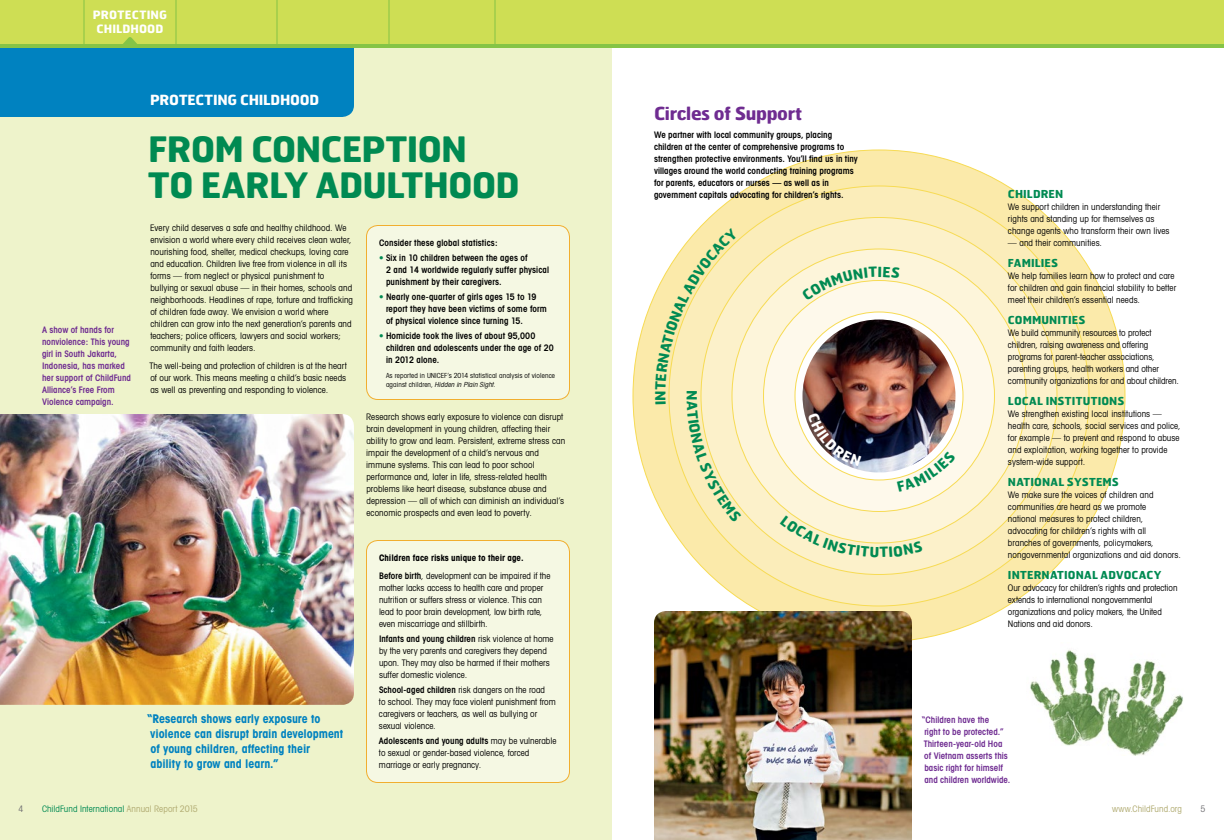
<style>
.page{position:relative;width:1224px;height:840px;background:#fff}
.page>*{position:absolute;margin:0;border:0;box-sizing:border-box;transform-origin:0 0}
.t1{font:700 35px/36px "Hermes FB";letter-spacing:-.03em;color:#008a52}
.t2{font:700 18px "Hermes FB";letter-spacing:-.02em;color:#6f2c91}
.t3{font:700 14px "Hermes FB";letter-spacing:-.02em;color:#fff}
.t4{font:700 14px "Hermes FB";color:#008a52}
.t5{font:700 condensed 12px/15px "Avant Garde";letter-spacing:-.005em;color:#0082c0}
.t6{font:700 11.5px/13.9px "Hermes FB";letter-spacing:.005em;color:#fff;text-align:center}
.t7{font:700 11px "Hermes FB";letter-spacing:.01em;color:#008a52}
.t8{font:condensed 9px/12px "Avant Garde";letter-spacing:.005em;color:#000}
.t9{font:600 condensed 9px/12px "Avant Garde";letter-spacing:.005em;color:#000}
.t10{font:600 condensed 9px/12px "Avant Garde";letter-spacing:.005em;color:#6f2c91}
.t11{font:700 condensed 9px/18px "Avant Garde";letter-spacing:.005em;color:#000}
.t12{font:condensed 9px "Avant Garde";letter-spacing:.005em;color:#008a52}
.t13{font:condensed 9px "Avant Garde";letter-spacing:.005em;color:#b0aa70}
.t14{font:condensed 9px "Avant Garde";color:#717073}
.t15{font:condensed 7px/9px "Avant Garde";letter-spacing:.015em;color:#000}
.s1{color:#008a52}
.s2{font-style:italic}
.s3{font-weight:600}
.s4{font-weight:400}
.s5{color:#b0aa70}
</style>
<div class="page">
<div style="left:633px;top:150px;width:492px;height:492px;background:#fbeaaa;border-radius:50%"></div>
<div style="left:0;top:39px;width:612px;height:801px;background:#eef3cb"></div>
<img style="left:1030px;top:650px;width:153px;height:106px">
<div style="left:669px;top:186px;width:420px;height:420px;background:#fbedba;border-radius:50%"></div>
<div style="left:701px;top:218px;width:356px;height:356px;background:#fcf1ca;border-radius:50%"></div>
<div style="left:732px;top:249px;width:294px;height:294px;background:#fdf5da;border-radius:50%"></div>
<div style="left:764px;top:280px;width:230px;height:232px;background:#fef9eb;border-radius:50%"></div>
<img style="left:0;top:414px;width:354px;height:291px">
<div style="left:795px;top:312px;width:168px;height:168px;background:#fff;border-radius:50%"></div>
<img style="left:802px;top:320px;width:154px;height:152px;border-radius:76px">
<div style="left:367px;top:226px;width:203px;height:174px;background:#f5f8e3;border-radius:12px"></div>
<div style="left:366px;top:225px;width:204px;height:175px;border:1px solid #f1ae2f;border-radius:12px"></div>
<div style="left:367px;top:540px;width:203px;height:242px;background:#f5f8e3;border-radius:12px"></div>
<div style="left:366px;top:540px;width:204px;height:243px;border:1px solid #f1ae2f;border-radius:12px"></div>
<img style="left:654px;top:611px;width:258px;height:229px">
<div style="left:612px;top:0;width:612px;height:44px;background:#cede54"></div>
<hr style="left:0;top:44px;width:1224px;height:4px;background:#85c446">
<div style="left:0;top:0;width:612px;height:44px;background:#cede54"></div>
<hr style="left:84px;top:0;width:1px;height:44px;background:#85c446">
<hr style="left:176px;top:0;width:1px;height:44px;background:#85c446">
<hr style="left:388px;top:0;width:2px;height:44px;background:#85c446">
<hr style="left:495px;top:0;width:1px;height:44px;background:#85c446">
<hr style="left:276px;top:0;width:2px;height:44px;background:#85c446">
<svg style="left:0;top:36px;width:354px;height:81px;background:#1a8eaf"></svg>
<svg style="left:655px;top:228px;width:83px;height:162px"></svg>
<svg style="left:687px;top:401px;width:55px;height:121px"></svg>
<svg style="left:780px;top:515px;width:143px;height:42px"></svg>
<svg style="left:802px;top:267px;width:98px;height:34px"></svg>
<svg style="left:897px;top:451px;width:59px;height:41px"></svg>
<svg style="left:808px;top:412px;width:53px;height:55px"></svg>
<p class="t6" style="left:93px;top:8px;width:76px">PROTECTING<br>CHILDHOOD</p>
<p class="t10" style="left:42px;top:324px;width:91px">A show of hands for nonviolence: This young girl in South Jakarta,<br>Indonesia, has marked her support of ChildFund<br>Alliance’s Free From<br>Violence campaign.</p>
<h3 class="t3" style="left:150px;top:91px;width:171px">PROTECTING CHILDHOOD</h3>
<h2 class="t2" style="left:654px;top:102px;width:150px">Circles of Support</h2>
<p class="t9" style="left:654px;top:129px;width:205px">We partner with local community groups, placing children at the center of comprehensive programs to strengthen protective environments. You’ll find us in tiny villages around the world conducting training programs for parents, educators or nurses — as well as in government capitals advocating for children’s rights.</p>
<h1 class="t1" style="left:148px;top:130px;width:373px">FROM CONCEPTION<br>TO EARLY ADULTHOOD</h1>
<p class="t8" style="left:150px;top:222px;width:204px">Every child deserves a safe and healthy childhood. We envision a world where every child receives clean water, nourishing food, shelter, medical checkups, loving care and education. Children live free from violence in all its forms — from neglect or physical punishment to bullying or sexual abuse — in their homes, schools and neighborhoods. Headlines of rape, torture and trafficking of children fade away. We envision a world where children can grow into the next generation’s parents and teachers; police officers, lawyers and social workers; community and faith leaders.</p>
<p class="t8" style="left:149px;top:360px;width:199px;text-align:justify">The well-being and protection of children is at the heart of our work. This means meeting a child’s basic needs as well as preventing and responding to violence.</p>
<p class="t8" style="left:366px;top:411px;width:201px">Research shows early exposure to violence can disrupt brain development in young children, affecting their ability to grow and learn. Persistent, extreme stress can impair the development of a child’s nervous and immune systems. This can lead to poor school performance and, later in life, stress-related health problems like heart disease, substance abuse and depression — all of which can diminish an individual’s economic prospects and even lead to poverty.</p>
<p class="t7" style="left:1008px;top:187px;width:57px">CHILDREN</p>
<p class="t8" style="left:1008px;top:201px;width:163px">We support children in understanding their rights and standing up for themselves as change agents who transform their own lives</p>
<p class="t8" style="left:1008px;top:237px;width:96px">— and their communities.</p>
<p class="t7" style="left:1008px;top:256px;width:52px">FAMILIES</p>
<p class="t8" style="left:1008px;top:270px;width:170px">We help families learn how to protect and care for children and gain financial stability to better meet their children’s essential needs.</p>
<p class="t7" style="left:1008px;top:313px;width:79px">COMMUNITIES</p>
<p class="t8" style="left:1008px;top:327px;width:172px">We build community resources to protect children, raising awareness and offering programs for parent-teacher associations, parenting groups, health workers and other community organizations for and about children.</p>
<p class="t7" style="left:1008px;top:394px;width:118px">LOCAL INSTITUTIONS</p>
<p class="t8" style="left:1008px;top:408px;width:174px">We strengthen existing local institutions — health care, schools, social services and police, for example — to prevent and respond to abuse and exploitation, working together to provide system-wide support.</p>
<p class="t7" style="left:1008px;top:475px;width:112px">NATIONAL SYSTEMS</p>
<p class="t8" style="left:1008px;top:489px;width:174px">We make sure the voices of children and communities are heard as we promote<br>national measures to protect children, advocating for children’s rights with all branches of governments, policymakers, nongovernmental organizations and aid donors.</p>
<p class="t7" style="left:1008px;top:568px;width:155px">INTERNATIONAL ADVOCACY</p>
<p class="t8" style="left:1008px;top:582px;width:171px">Our advocacy for children’s rights and protection extends to international nongovernmental organizations and policy makers, the United Nations and aid donors.</p>
<p class="t9" style="left:379px;top:237px;width:120px">Consider these global statistics:</p>
<p class="t9" style="left:386px;top:252px;width:165px;text-indent:-7px"><span class="s1">•</span> Six in 10 children between the ages of<br>2 and 14 worldwide regularly suffer physical punishment by their caregivers.</p>
<p class="t9" style="left:386px;top:291px;width:162px;text-indent:-7px"><span class="s1">•</span> Nearly one-quarter of girls ages 15 to 19 report they have been victims of some form of physical violence since turning 15.</p>
<p class="t9" style="left:386px;top:330px;width:169px;text-indent:-7px"><span class="s1">•</span> Homicide took the lives of about 95,000 children and adolescents under the age of 20 in 2012 alone.</p>
<p class="t15" style="left:386px;top:371px;width:171px">As reported in UNICEF’s 2014 statistical analysis of violence a g a i n s t c h i l d re n , <span class="s2">Hidden in Plain Sight</span>.</p>
<h3 class="t4" style="left:651px;top:401px;width:12px;rotate:-90deg">N</h3>
<h3 class="t4" style="left:701px;top:390px;width:12px;rotate:90deg">N</h3>
<p class="t11" style="left:379px;top:549px;width:173px">Children face risks unique to their age.<br><span class="s3">Before birth</span><span class="s4">, development can be impaired if the</span></p>
<p class="t8" style="left:379px;top:582px;width:166px">mother lacks access to health care and proper nutrition or suffers stress or violence. This can lead to poor brain development, low birth rate, even miscarriage and stillbirth.</p>
<p class="t8" style="left:379px;top:633px;width:176px"><span class="s3">Infants and young children</span> risk violence at home by the very parents and caregivers they depend upon. They may also be harmed if their mothers suffer domestic violence.</p>
<p class="t8" style="left:379px;top:684px;width:178px"><span class="s3">School-aged children</span> risk dangers on the road<br>to school. They may face violent punishment from caregivers or teachers, as well as bullying or sexual violence.</p>
<p class="t8" style="left:379px;top:735px;width:179px"><span class="s3">Adolescents and young adults</span> may be vulnerable to sexual or gender-based violence, forced marriage or early pregnancy.</p>
<h3 class="t5" style="left:147px;top:711px;width:198px">“Research shows early exposure to violence can disrupt brain development of young children, affecting their<br>ability to grow and learn.”</h3>
<p class="t10" style="left:922px;top:714px;width:90px">“Children have the<br>right to be protected.”<br>Thirteen-year-old Hoa<br>of Vietnam asserts this basic right for himself and children worldwide.</p>
<p class="t14" style="left:19px;top:803px;width:7px">4</p>
<p class="t12" style="left:42px;top:803px;width:157px">ChildFund International <span class="s5">Annual Report 2015</span></p>
<p class="t13" style="left:1112px;top:803px;width:71px">www.ChildFund.org</p>
<p class="t14" style="left:1200px;top:803px;width:7px">5</p>
</div>
